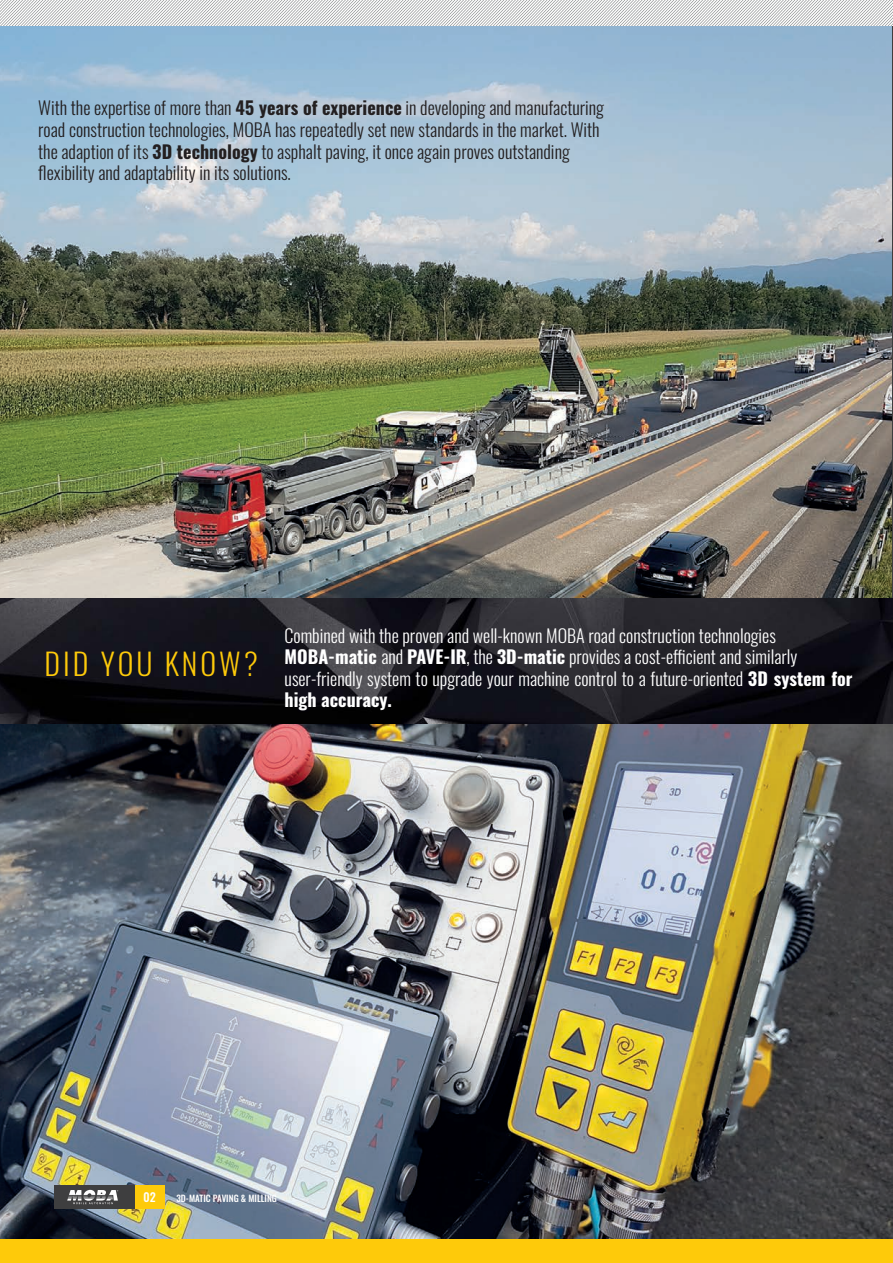
<style>
.page{position:relative;width:893px;height:1263px;background:#fff}
.page>*{position:absolute;margin:0;border:0;box-sizing:border-box;transform-origin:0 0}
.t1{font:300 30px "Oswald";letter-spacing:.1em;color:#feca0a}
.t2{font:300 18px/21.6px "Oswald";color:#231f20}
.t3{font:300 18px/21.6px "Oswald";color:#fff}
.t4{font:500 12px "Oswald";color:#fff}
.t5{font:500 9px "Oswald";color:#fff}
.s1{font-weight:700}
</style>
<div class="page">
<img style="left:0;top:601px;width:893px;height:638px">
<img style="left:0;top:0;width:893px;height:601px">
<hr style="left:892px;top:25px;width:1px;height:699px;background:#3e3e3f">
<div style="left:54px;top:1185px;width:81px;height:24px;background:#3e3e3f"></div>
<div style="left:0;top:1239px;width:893px;height:24px;background:#feca0a"></div>
<div style="left:135px;top:1185px;width:29px;height:24px;background:#feca0a"></div>
<svg style="left:67px;top:1190px;width:51px;height:14px"></svg>
<p class="t2" style="left:38px;top:97px;width:567px">With the expertise of more than <span class="s1">45 years of experience</span> in developing and manufacturing road construction technologies, MOBA has repeatedly set new standards in the market. With the adaption of its <span class="s1">3D technology</span> to asphalt paving, it once again proves outstanding flexibility and adaptability in its solutions.</p>
<p class="t1" style="left:45px;top:644px;width:215px">DID YOU KNOW?</p>
<p class="t3" style="left:285px;top:624px;width:493px">Combined with the proven and well-known MOBA road construction technologies</p>
<p class="t3" style="left:285px;top:646px;width:514px"><span class="s1">MOBA-matic</span> and <span class="s1">PAVE-IR</span>, the <span class="s1">3D-matic</span> provides a cost-efficient and similarly</p>
<p class="t3" style="left:285px;top:668px;width:569px">user-friendly system to upgrade your machine control to a future-oriented <span class="s1">3D system for high accuracy.</span></p>
<p class="t4" style="left:144px;top:1189px;width:14px">02</p>
<p class="t5" style="left:176px;top:1192px;width:102px">3D-MATIC PAVING &amp; MILLING</p>
</div>
